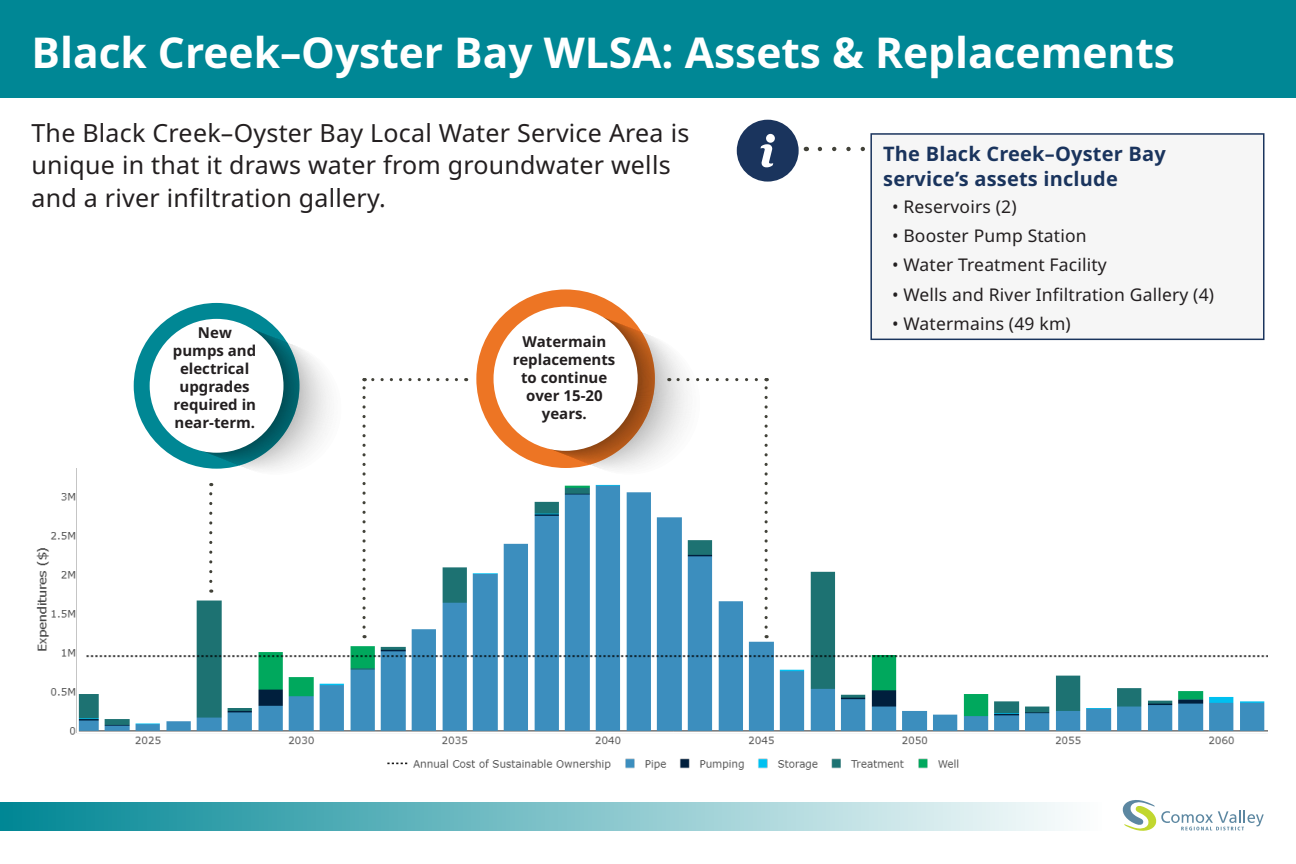
<style>
.page{position:relative;width:1296px;height:864px;background:#fff}
.page>*{position:absolute;margin:0;border:0;box-sizing:border-box;transform-origin:0 0}
.t1{font:700 42.5px "BC Sans";color:#fff}
.t2{font:25px/32.5px "BC Sans";letter-spacing:.01em;color:#231f20}
.t3{font:700 20px/25px "BC Sans";letter-spacing:.01em;color:#1a345d}
.t4{font:17.5px "BC Sans";letter-spacing:.01em;color:#231f20}
.t5{font:700 15px/18px "BC Sans";color:#231f20;text-align:center}
.t6{font:700 13.9px/16.6px "BC Sans";color:#231f20;text-align:center}
</style>
<div class="page">
<svg style="left:817px;top:147px;width:46px;height:4px"></svg>
<svg style="left:737px;top:120px;width:62px;height:62px"></svg>
<div style="left:0;top:0;width:1296px;height:97px;background:#008795"></div>
<img style="left:36px;top:468px;width:1232px;height:302px">
<svg style="left:209px;top:483px;width:3px;height:98px"></svg>
<div style="left:134px;top:303px;width:165px;height:166px;background:#008794;border-radius:50%"></div>
<svg style="left:151px;top:320px;width:197px;height:157px"></svg>
<svg style="left:150px;top:319px;width:134px;height:134px"></svg>
<div style="left:151px;top:320px;width:131px;height:132px;background:#fff;border-radius:50%"></div>
<div style="left:476px;top:289px;width:179px;height:179px;background:#ed7524;border-radius:50%"></div>
<svg style="left:362px;top:378px;width:94px;height:249px"></svg>
<div style="left:871px;top:134px;width:393px;height:205px;background:#f6f6f6"></div>
<div style="left:870px;top:133px;width:394px;height:207px;border:2px solid #1a345d"></div>
<svg style="left:764px;top:378px;width:4px;height:249px"></svg>
<svg style="left:495px;top:308px;width:261px;height:169px"></svg>
<div style="left:0;top:802px;width:1102px;height:28px;background:linear-gradient(to right,#008694,#fdfdfe)"></div>
<svg style="left:1122px;top:800px;width:142px;height:31px"></svg>
<p class="t1" style="left:32px;top:22px;width:1145px">Black Creek–Oyster Bay WLSA: Assets &amp; Replacements</p>
<p class="t2" style="left:32px;top:117px;width:659px">The Black Creek–Oyster Bay Local Water Service Area is unique in that it draws water from groundwater wells and a river infiltration gallery.</p>
<p class="t5" style="left:173px;top:324px;width:85px">New pumps and electrical upgrades required in near-term.</p>
<p class="t6" style="left:504px;top:335px;width:99px">Upgrades required to water storage (dam).</p>
<p class="t5" style="left:513px;top:332px;width:104px">Watermain replacements to continue over 15-20 years.</p>
<p class="t3" style="left:883px;top:142px;width:284px">The Black Creek–Oyster Bay service’s assets include</p>
<p class="t4" style="left:892px;top:194px;width:126px">• Reservoirs (2)</p>
<p class="t4" style="left:892px;top:223px;width:196px">• Booster Pump Station</p>
<p class="t4" style="left:892px;top:253px;width:216px">• Water Treatment Facility</p>
<p class="t4" style="left:892px;top:282px;width:323px">• Wells and River Infiltration Gallery (4)</p>
<p class="t4" style="left:892px;top:311px;width:180px">• Watermains (49 km)</p>
</div>
